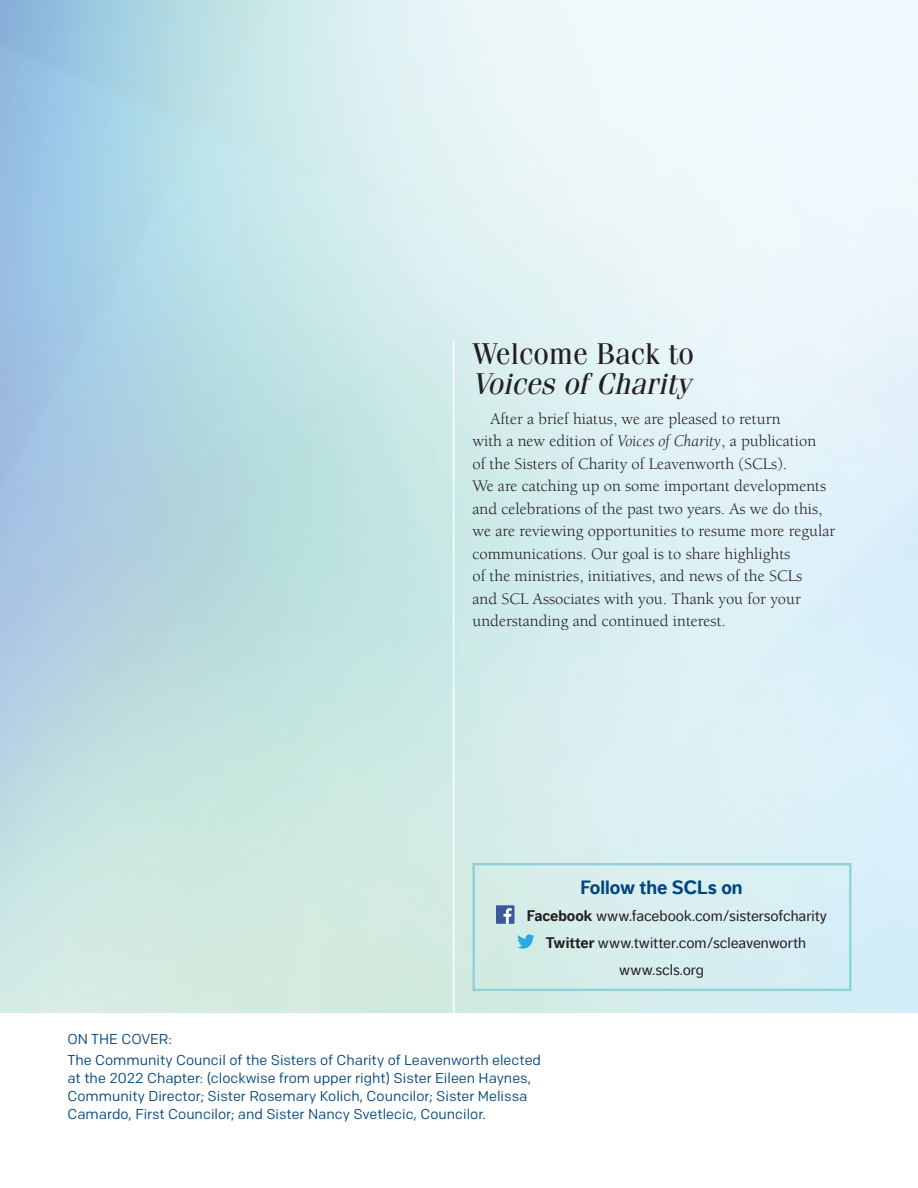
<style>
.page{position:relative;width:918px;height:1188px;background:#fff}
.page>*{position:absolute;margin:0;border:0;box-sizing:border-box;transform-origin:0 0}
.t1{font:italic 30px "Fenice";color:#231f20}
.t2{font:30px "Fenice";color:#231f20}
.t3{font:700 19.2px "Dagny Offc";color:#00467e}
.t4{font:16.5px/22.5px "Berkeley";color:#231f20}
.t5{font:15.3px "Dagny Offc";color:#231f20}
.t6{font:14.25px/18px "Colfax";color:#00467e}
.s1{font-style:italic}
.s2{font-weight:700}
</style>
<div class="page">
<div style="left:496px;top:905px;width:19px;height:19px;background:#3b5a9a"></div>
<svg style="left:503px;top:908px;width:9px;height:16px"></svg>
<svg style="left:517px;top:934px;width:18px;height:15px"></svg>
<div style="left:472px;top:863px;width:379px;height:128px;border:2px solid #8ed1d9"></div>
<h1 class="t2" style="left:472px;top:336px;width:223px">Welcome Back to</h1>
<h1 class="t1" style="left:472px;top:366px;width:219px">Voices of Charity</h1>
<p class="t4" style="left:473px;top:407px;width:364px;text-indent:18px">After a brief hiatus, we are pleased to return<br>with a new edition of <span class="s1">Voices of Charity</span>, a publication<br>of the Sisters of Charity of Leavenworth (SCLs).<br>We are catching up on some important developments and celebrations of the past two years. As we do this, we are reviewing opportunities to resume more regular communications. Our goal is to share highlights<br>of the ministries, initiatives, and news of the SCLs<br>and SCL Associates with you. Thank you for your understanding and continued interest.</p>
<p class="t3" style="left:580px;top:877px;width:164px">Follow the SCLs on</p>
<p class="t5" style="left:527px;top:908px;width:302px"><span class="s2">Facebook</span> www.facebook.com/sistersofcharity</p>
<p class="t5" style="left:546px;top:935px;width:262px"><span class="s2">Twitter</span> www.twitter.com/scleavenworth</p>
<p class="t5" style="left:619px;top:962px;width:86px">www.scls.org</p>
<p class="t6" style="left:68px;top:1028px;width:475px;line-height:21.3px">ON THE COVER:<br>The Community Council of the Sisters of Charity of Leavenworth elected</p>
<p class="t6" style="left:68px;top:1069px;width:465px">at the 2022 Chapter: (clockwise from upper right) Sister Eileen Haynes,<br>Community Director; Sister Rosemary Kolich, Councilor; Sister Melissa<br>Camardo, First Councilor; and Sister Nancy Svetlecic, Councilor.</p>
</div>
